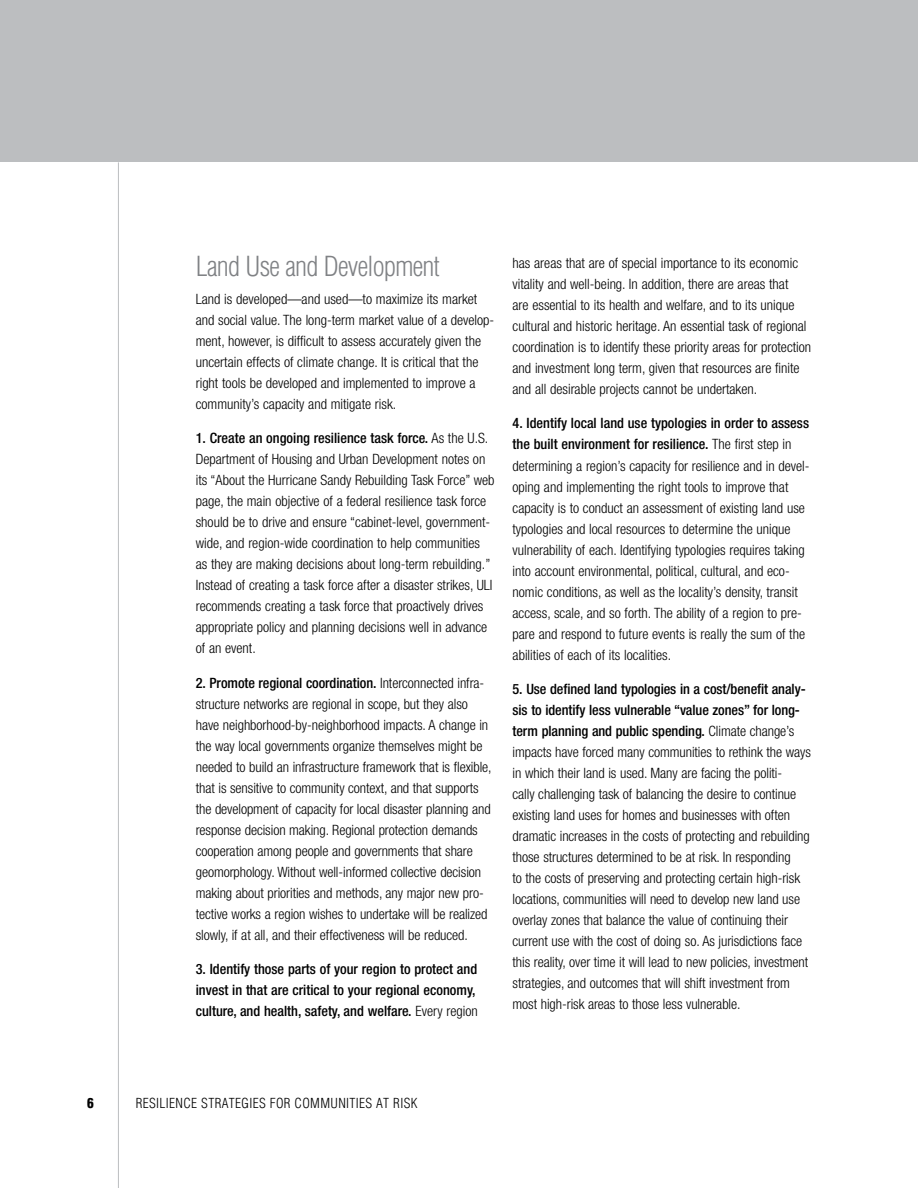
<style>
.page{position:relative;width:918px;height:1188px;background:#fff}
.page>*{position:absolute;margin:0;border:0;box-sizing:border-box;transform-origin:0 0}
.t1{font:300 condensed 27px "Helvetica LT Std";letter-spacing:-.025em;color:#808285}
.t2{font:300 condensed 14.25px/21px "Helvetica Neue";color:#000}
.t3{font:500 condensed 14.25px/21px "Helvetica Neue";color:#000}
.t4{font:300 condensed 13.5px "Helvetica LT Std";letter-spacing:.025em;color:#000}
.t5{font:900 condensed 13.5px "Helvetica LT Std";color:#000}
.s1{font-weight:500}
.s2{font-weight:300}
</style>
<div class="page">
<div style="left:0;top:0;width:918px;height:162px;background:#bcbec0"></div>
<hr style="left:118px;top:162px;width:1px;height:1026px;background:#bcbec0">
<h1 class="t1" style="left:196px;top:249px;width:246px">Land Use and Development</h1>
<p class="t2" style="left:196px;top:288px;width:300px">Land is developed—and used—to maximize its market and social value. The long-term market value of a develop&shy;ment, however, is difficult to assess accurately given the uncertain effects of climate change. It is critical that the right tools be developed and implemented to improve a community’s capacity and mitigate risk.</p>
<p class="t2" style="left:196px;top:428px;width:300px"><span class="s1">1. Create an ongoing resilience task force.</span> As the U.S.<br>Department of Housing and Urban Development notes on its “About the Hurricane Sandy Rebuilding Task Force” web page, the main objective of a federal resilience task force should be to drive and ensure “cabinet-level, government&shy;wide, and region-wide coordination to help communities as they are making decisions about long-term rebuilding.” Instead of creating a task force after a disaster strikes, ULI recommends creating a task force that proactively drives appropriate policy and planning decisions well in advance of an event.</p>
<p class="t2" style="left:196px;top:672px;width:297px"><span class="s1">2. Promote regional coordination.</span> Interconnected infra&shy;structure networks are regional in scope, but they also have neighborhood-by-neighborhood impacts. A change in the way local governments organize themselves might be needed to build an infrastructure framework that is flexible, that is sensitive to community context, and that supports the development of capacity for local disaster planning and response decision making. Regional protection demands cooperation among people and governments that share geomorphology. Without well-informed collective decision making about priorities and methods, any major new pro&shy;tective works a region wishes to undertake will be realized slowly, if at all, and their effectiveness will be reduced.</p>
<p class="t3" style="left:196px;top:959px;width:284px">3. Identify those parts of your region to protect and invest in that are critical to your regional economy, culture, and health, safety, and welfare. <span class="s2">Every region</span></p>
<p class="t2" style="left:513px;top:252px;width:300px">has areas that are of special importance to its economic vitality and well-being. In addition, there are areas that<br>are essential to its health and welfare, and to its unique cultural and historic heritage. An essential task of regional coordination is to identify these priority areas for protection and investment long term, given that resources are finite and all desirable projects cannot be undertaken.</p>
<p class="t2" style="left:513px;top:413px;width:299px"><span class="s1">4. Identify local land use typologies in order to assess the built environment for resilience.</span> The first step in determining a region’s capacity for resilience and in devel&shy;oping and implementing the right tools to improve that capacity is to conduct an assessment of existing land use typologies and local resources to determine the unique vulnerability of each. Identifying typologies requires taking into account environmental, political, cultural, and eco&shy;nomic conditions, as well as the locality’s density, transit access, scale, and so forth. The ability of a region to pre&shy;pare and respond to future events is really the sum of the abilities of each of its localities.</p>
<p class="t2" style="left:513px;top:678px;width:300px"><span class="s1">5. Use defined land typologies in a cost/benefit analy&shy;sis to identify less vulnerable “value zones” for long&shy;term planning and public spending.</span> Climate change’s impacts have forced many communities to rethink the ways in which their land is used. Many are facing the politi-<br>cally challenging task of balancing the desire to continue existing land uses for homes and businesses with often dramatic increases in the costs of protecting and rebuilding those structures determined to be at risk. In responding<br>to the costs of preserving and protecting certain high-risk locations, communities will need to develop new land use overlay zones that balance the value of continuing their current use with the cost of doing so. As jurisdictions face this reality, over time it will lead to new policies, investment strategies, and outcomes that will shift investment from most high-risk areas to those less vulnerable.</p>
<p class="t5" style="left:87px;top:1095px;width:8px">6</p>
<p class="t4" style="left:136px;top:1095px;width:283px">RESILIENCE STRATEGIES FOR COMMUNITIES AT RISK</p>
</div>
